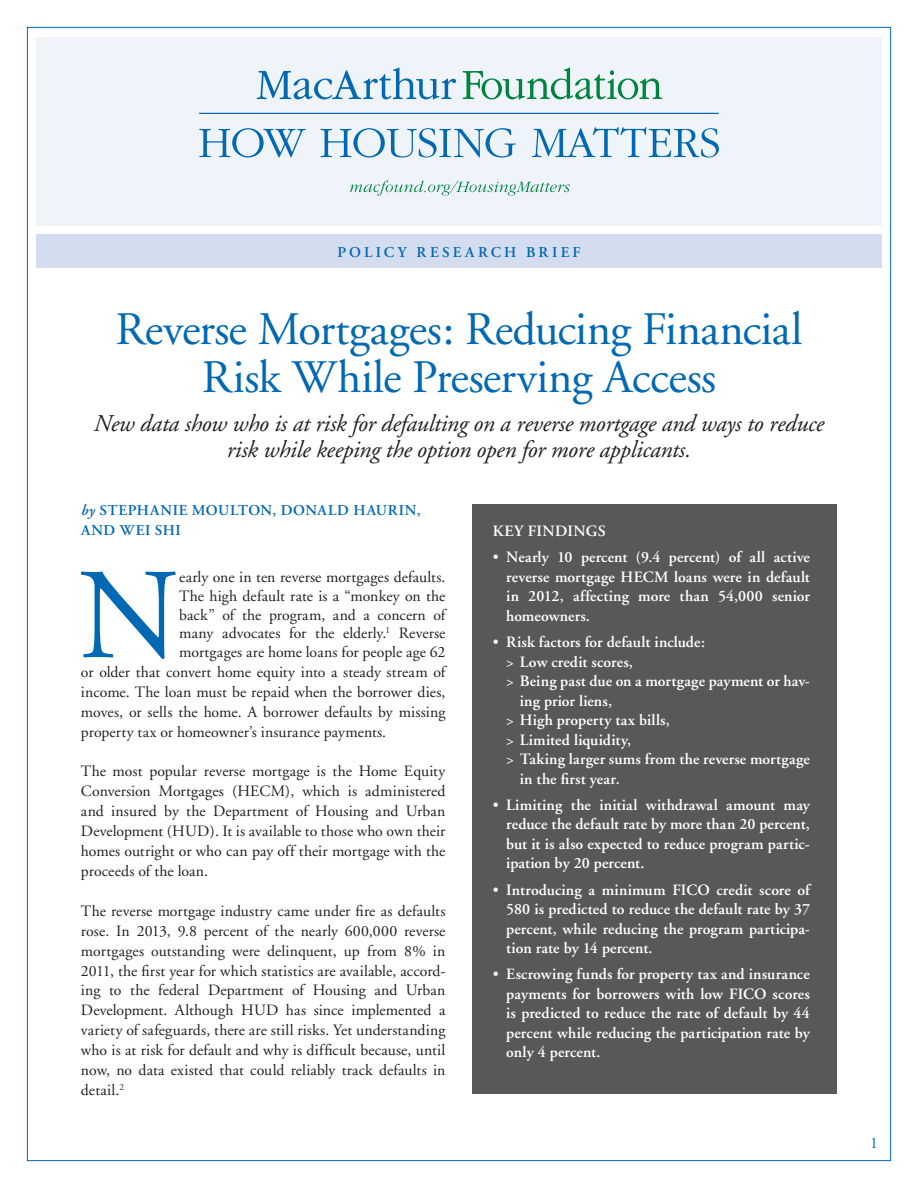
<style>
.page{position:relative;width:918px;height:1188px;background:#fff}
.page>*{position:absolute;margin:0;border:0;box-sizing:border-box;transform-origin:0 0}
.t1{font:128.85px "Adobe Garamond";color:#0168b3}
.t2{font:46.5px/48px "Adobe Garamond";letter-spacing:-.01em;color:#0168b3;text-align:center}
.t3{font:italic 24px/25.5px "Adobe Garamond";letter-spacing:-.01em;color:#231f20;text-align:center}
.t4{font:15.75px/20px "Adobe Garamond";letter-spacing:.005em;color:#231f20;text-align:justify}
.t5{font:600 15.75px/19.5px "Adobe Garamond";letter-spacing:.005em;color:#fff;text-align:justify}
.t6{font:600 15.75px "Adobe Garamond";letter-spacing:.025em;color:#fff}
.t7{font:15.75px "Adobe Garamond";color:#0168b3}
.t8{font:600 15px/20px "Adobe Garamond";letter-spacing:.04em;color:#0168b3}
.t9{font:600 15px "Adobe Garamond";letter-spacing:.22em;color:#0168b3}
.s1{font-style:italic}
.s2{font-weight:400}
</style>
<div class="page">
<div style="left:36px;top:37px;width:846px;height:189px;background:#eff3fa"></div>
<svg style="left:257px;top:67px;width:199px;height:33px"></svg>
<svg style="left:463px;top:67px;width:199px;height:33px"></svg>
<svg style="left:350px;top:181px;width:220px;height:15px"></svg>
<svg style="left:199px;top:128px;width:107px;height:30px"></svg>
<svg style="left:320px;top:128px;width:196px;height:30px"></svg>
<svg style="left:532px;top:127px;width:187px;height:31px"></svg>
<hr style="left:199px;top:113px;width:520px;height:1px;background:#0168b3">
<div style="left:36px;top:234px;width:846px;height:34px;background:#d3ddef"></div>
<div style="left:472px;top:504px;width:365px;height:590px;background:#57585a"></div>
<p class="t9" style="left:337px;top:244px;width:245px">POLICY RESEARCH BRIEF</p>
<h2 class="t2" style="left:115px;top:307px;width:689px">Reverse Mortgages: Reducing Financial<br>Risk While Preserving Access</h2>
<h3 class="t3" style="left:94px;top:412px;width:732px">New data show who is at risk for defaulting on a reverse mortgage and ways to reduce risk while keeping the option open for more applicants.</h3>
<p class="t8" style="left:81px;top:501px;width:341px"><span class="s1">by</span> STEPHANIE MOULTON, DONALD HAURIN,<br>AND WEI SHI</p>
<h1 class="t1" style="left:78px;top:547px;width:102px">N</h1>
<p class="t4" style="left:179px;top:567px;width:268px">early one in ten reverse mortgages defaults.</p>
<p class="t4" style="left:179px;top:586px;width:268px">The high default rate is a “monkey on the</p>
<p class="t4" style="left:179px;top:605px;width:268px">back” of the program, and a concern of</p>
<p class="t4" style="left:179px;top:624px;width:268px">many advocates for the elderly.<sup>1</sup> Reverse</p>
<p class="t4" style="left:179px;top:642px;width:268px">mortgages are home loans for people age 62</p>
<p class="t4" style="left:81px;top:662px;width:366px">or older that convert home equity into a steady stream of</p>
<p class="t4" style="left:81px;top:682px;width:366px">income. The loan must be repaid when the borrower dies,</p>
<p class="t4" style="left:81px;top:702px;width:366px">moves, or sells the home. A borrower defaults by missing</p>
<p class="t4" style="left:81px;top:722px;width:307px">property tax or homeowner’s insurance payments.</p>
<p class="t4" style="left:81px;top:762px;width:366px">The most popular reverse mortgage is the Home Equity Conversion Mortgages (HECM), which is administered and insured by the Department of Housing and Urban Development (HUD). It is available to those who own their homes outright or who can pay off their mortgage with the proceeds of the loan.</p>
<p class="t4" style="left:81px;top:901px;width:366px">The reverse mortgage industry came under fire as defaults rose. In 2013, 9.8 percent of the nearly 600,000 reverse mortgages outstanding were delinquent, up from 8% in 2011, the first year for which statistics are available, accord&shy;ing to the federal Department of Housing and Urban Development. Although HUD has since implemented a variety of safeguards, there are still risks. Yet understanding who is at risk for default and why is difficult because, until now, no data existed that could reliably track defaults in detail.<sup>2</sup></p>
<p class="t6" style="left:493px;top:522px;width:115px">KEY FINDINGS</p>
<p class="t5" style="left:506px;top:548px;width:305px;text-indent:-13px"><span class="s2">•</span> Nearly 10 percent (9.4 percent) of all active reverse mortgage HECM loans were in default in 2012, affecting more than 54,000 senior homeowners.</p>
<p class="t5" style="left:493px;top:633px;width:214px"><span class="s2">•</span> Risk factors for default include:</p>
<p class="t5" style="left:506px;top:652px;width:128px"><span class="s2">&gt;</span> Low credit scores,</p>
<p class="t5" style="left:506px;top:672px;width:305px"><span class="s2">&gt;</span> Being past due on a mortgage payment or hav-</p>
<p class="t5" style="left:520px;top:691px;width:94px">ing prior liens,</p>
<p class="t5" style="left:506px;top:711px;width:165px"><span class="s2">&gt;</span> High property tax bills,</p>
<p class="t5" style="left:506px;top:730px;width:127px"><span class="s2">&gt;</span> Limited liquidity,</p>
<p class="t5" style="left:506px;top:750px;width:305px"><span class="s2">&gt;</span> Taking larger sums from the reverse mortgage</p>
<p class="t5" style="left:520px;top:769px;width:102px">in the first year.</p>
<p class="t5" style="left:506px;top:795px;width:305px;text-indent:-13px"><span class="s2">•</span> Limiting the initial withdrawal amount may reduce the default rate by more than 20 percent, but it is also expected to reduce program partic&shy;ipation by 20 percent.</p>
<p class="t5" style="left:506px;top:880px;width:305px;text-indent:-13px"><span class="s2">•</span> Introducing a minimum FICO credit score of 580 is predicted to reduce the default rate by 37 percent, while reducing the program participa&shy;tion rate by 14 percent.</p>
<p class="t5" style="left:506px;top:965px;width:305px;text-indent:-13px"><span class="s2">•</span> Escrowing funds for property tax and insurance payments for borrowers with low FICO scores is predicted to reduce the rate of default by 44 percent while reducing the participation rate by only 4 percent.</p>
<p class="t7" style="left:870px;top:1135px;width:9px">1</p>
</div>
